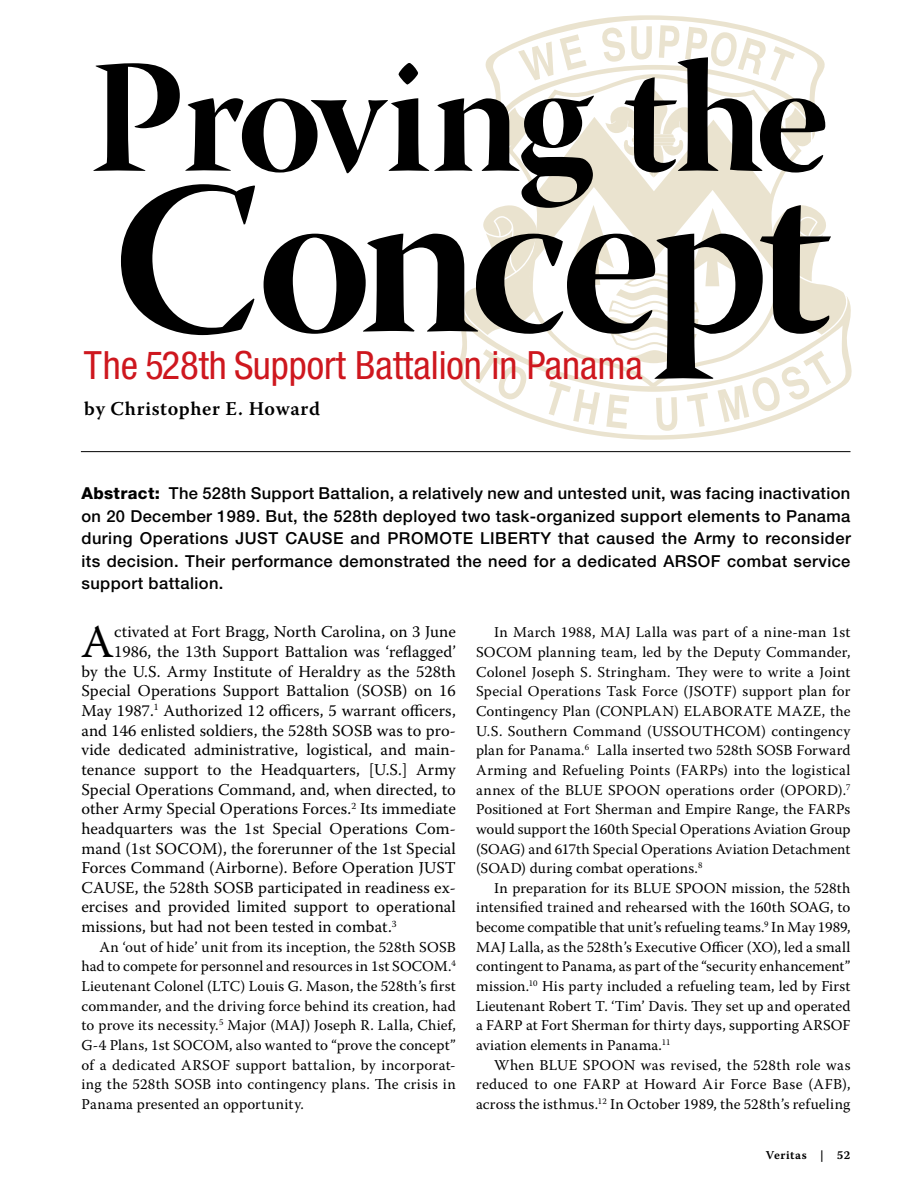
<style>
.page{position:relative;width:918px;height:1188px;background:#fff}
.page>*{position:absolute;margin:0;border:0;box-sizing:border-box;transform-origin:0 0}
.t1{font:216.75px "Warnock Pro Bold Disp";letter-spacing:-.045em;color:#000}
.t2{font:160.5px "Warnock Pro Bold Disp";letter-spacing:-.025em;color:#000}
.t3{font:46.35px "Warnock Pro";color:#000}
.t4{font:condensed 39px "Helvetica Neue LT Std";color:#ce171e}
.t5{font:600 19.5px "Warnock Pro";letter-spacing:.03em;color:#000}
.t6{font:16.5px "Warnock Pro";letter-spacing:.005em;color:#000}
.t7{font:500 16.5px/22.5px "Helvetica Neue LT Std";letter-spacing:.025em;color:#000;text-align:justify}
.t8{font:15px/19.6px "Warnock Pro";letter-spacing:.015em;color:#000;text-align:justify}
.t9{font:12px "Warnock Pro Semibold Capt";letter-spacing:.04em;color:#000}
.s1{font-weight:800}
</style>
<div class="page">
<svg style="left:458px;top:297px;width:394px;height:142px"></svg>
<svg style="left:460px;top:15px;width:387px;height:416px"></svg>
<hr style="left:81px;top:451px;width:769px;height:1px;background:#000">
<h2 class="t2" style="left:89px;top:21px;width:742px">Proving the</h2>
<h1 class="t1" style="left:114px;top:129px;width:718px">Concept</h1>
<h3 class="t5" style="left:84px;top:397px;width:237px">by Christopher E. Howard</h3>
<h3 class="t4" style="left:84px;top:343px;width:561px">The 528th Support Battalion in Panama</h3>
<p class="t7" style="left:81px;top:482px;width:771px"><span class="s1">Abstract:</span> The 528th Support Battalion, a relatively new and untested unit, was facing inactivation on 20 December 1989. But, the 528th deployed two task-organized support elements to Panama during Operations JUST CAUSE and PROMOTE LIBERTY that caused the Army to reconsider its decision. Their performance demonstrated the need for a dedicated ARSOF combat service support battalion.</p>
<h3 class="t3" style="left:81px;top:614px;width:34px">A</h3>
<p class="t6" style="left:114px;top:622px;width:343px">ctivated at Fort Bragg, North Carolina, on 3 June</p>
<p class="t6" style="left:114px;top:642px;width:343px">1986, the 13th Support Battalion was ‘reflagged’</p>
<p class="t6" style="left:81px;top:661px;width:376px">by the U.S. Army Institute of Heraldry as the 528th</p>
<p class="t6" style="left:81px;top:681px;width:376px">Special Operations Support Battalion (SOSB) on 16</p>
<p class="t6" style="left:81px;top:701px;width:376px">May 1987.<sup>1</sup> Authorized 12 officers, 5 warrant officers,</p>
<p class="t6" style="left:81px;top:720px;width:376px">and 146 enlisted soldiers, the 528th SOSB was to pro-</p>
<p class="t6" style="left:81px;top:740px;width:376px">vide dedicated administrative, logistical, and main-</p>
<p class="t6" style="left:81px;top:760px;width:376px">tenance support to the Headquarters, [U.S.] Army</p>
<p class="t6" style="left:81px;top:779px;width:376px">Special Operations Command, and, when directed, to</p>
<p class="t6" style="left:81px;top:799px;width:376px">other Army Special Operations Forces.<sup>2</sup> Its immediate</p>
<p class="t6" style="left:81px;top:819px;width:376px">headquarters was the 1st Special Operations Com-</p>
<p class="t6" style="left:81px;top:838px;width:376px">mand (1st SOCOM), the forerunner of the 1st Special</p>
<p class="t6" style="left:81px;top:858px;width:376px">Forces Command (Airborne). Before Operation JUST</p>
<p class="t6" style="left:81px;top:877px;width:376px">CAUSE, the 528th SOSB participated in readiness ex-</p>
<p class="t6" style="left:81px;top:897px;width:376px">ercises and provided limited support to operational</p>
<p class="t6" style="left:81px;top:917px;width:317px">missions, but had not been tested in combat.<sup>3</sup></p>
<p class="t8" style="left:81px;top:937px;width:376px;text-indent:18px">An ‘out of hide’ unit from its inception, the 528th SOSB had to compete for personnel and resources in 1st SOCOM.<sup>4<br></sup>Lieutenant Colonel (LTC) Louis G. Mason, the 528th’s first commander, and the driving force behind its creation, had to prove its necessity.<sup>5</sup> Major (MAJ) Joseph R. Lalla, Chief, G-4 Plans, 1st SOCOM, also wanted to “prove the concept” of a dedicated ARSOF support battalion, by incorporat&shy;ing the 528th SOSB into contingency plans. The crisis in Panama presented an opportunity.</p>
<p class="t8" style="left:476px;top:622px;width:376px;text-indent:18px">In March 1988, MAJ Lalla was part of a nine-man 1st SOCOM planning team, led by the Deputy Commander, Colonel Joseph S. Stringham. They were to write a Joint Special Operations Task Force (JSOTF) support plan for Contingency Plan (CONPLAN) ELABORATE MAZE, the U.S. Southern Command (USSOUTHCOM) contingency plan for Panama.<sup>6</sup> Lalla inserted two 528th SOSB Forward Arming and Refueling Points (FARPs) into the logistical annex of the BLUE SPOON operations order (OPORD).<sup>7<br></sup>Positioned at Fort Sherman and Empire Range, the FARPs would support the 160th Special Operations Aviation Group (SOAG) and 617th Special Operations Aviation Detachment (SOAD) during combat operations.<sup>8</sup></p>
<p class="t8" style="left:476px;top:878px;width:376px;text-indent:18px">In preparation for its BLUE SPOON mission, the 528th intensified trained and rehearsed with the 160th SOAG, to become compatible that unit’s refueling teams.<sup>9</sup> In May 1989, MAJ Lalla, as the 528th’s Executive Officer (XO), led a small contingent to Panama, as part of the “security enhancement” mission.<sup>10</sup> His party included a refueling team, led by First Lieutenant Robert T. ‘Tim’ Davis. They set up and operated a FARP at Fort Sherman for thirty days, supporting ARSOF aviation elements in Panama.<sup>11</sup></p>
<p class="t8" style="left:476px;top:1055px;width:376px;text-indent:18px">When BLUE SPOON was revised, the 528th role was reduced to one FARP at Howard Air Force Base (AFB), across the isthmus.<sup>12</sup> In October 1989, the 528th’s refueling</p>
<p class="t9" style="left:766px;top:1148px;width:86px">Veritas | 52</p>
</div>
